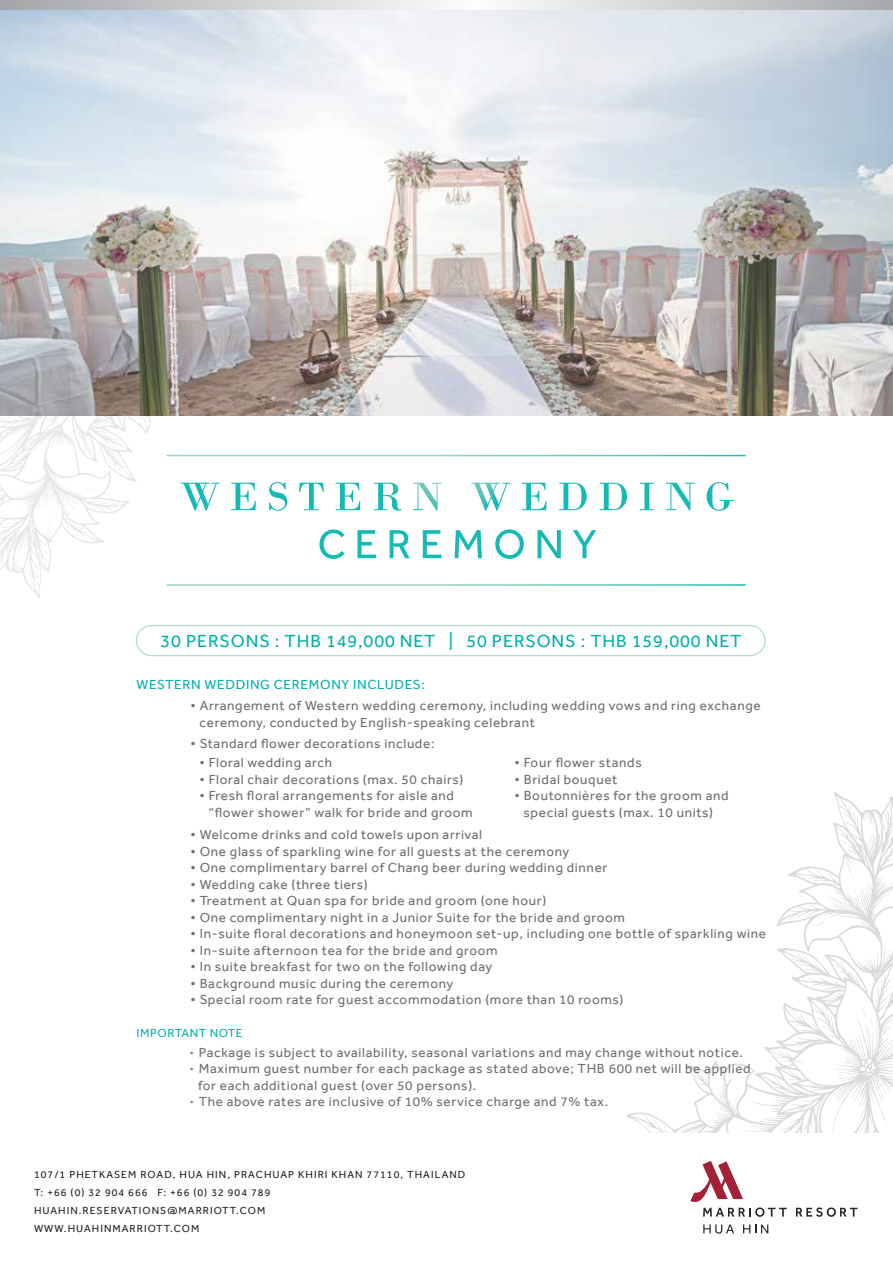
<style>
.page{position:relative;width:893px;height:1263px;background:#fff}
.page>*{position:absolute;margin:0;border:0;box-sizing:border-box;transform-origin:0 0}
.t1{font:18px "Effra";letter-spacing:.05em;color:#00b0ad}
.t2{font:13.5px/16.5px "Effra";letter-spacing:.05em;color:#6d6e71}
.t3{font:13.5px "Effra";letter-spacing:.05em;color:#00b0ad}
.t4{font:12px "Effra";letter-spacing:.05em;color:#00b0ad}
.t5{font:10.5px/18px "Effra";letter-spacing:.1em;color:#231f20}
.s1{font-family:"Quark"}
</style>
<div class="page">
<svg style="left:627px;top:792px;width:266px;height:340px"></svg>
<svg style="left:711px;top:1099px;width:7px;height:4px"></svg>
<svg style="left:847px;top:1008px;width:26px;height:54px"></svg>
<svg style="left:873px;top:1100px;width:2px;height:6px"></svg>
<svg style="left:817px;top:921px;width:8px;height:6px"></svg>
<svg style="left:840px;top:897px;width:7px;height:5px"></svg>
<svg style="left:868px;top:840px;width:3px;height:6px"></svg>
<svg style="left:859px;top:1126px;width:4px;height:6px"></svg>
<svg style="left:835px;top:965px;width:6px;height:4px"></svg>
<svg style="left:690px;top:1161px;width:97px;height:56px"></svg>
<svg style="left:703px;top:1224px;width:31px;height:9px"></svg>
<svg style="left:743px;top:1224px;width:25px;height:9px"></svg>
<svg style="left:796px;top:1207px;width:61px;height:10px"></svg>
<img style="left:0;top:9px;width:892px;height:407px">
<svg style="left:336px;top:483px;width:24px;height:27px"></svg>
<svg style="left:374px;top:483px;width:28px;height:27px"></svg>
<svg style="left:413px;top:483px;width:29px;height:28px"></svg>
<svg style="left:471px;top:483px;width:39px;height:28px"></svg>
<svg style="left:522px;top:483px;width:24px;height:27px"></svg>
<svg style="left:559px;top:483px;width:28px;height:27px"></svg>
<svg style="left:599px;top:483px;width:28px;height:27px"></svg>
<svg style="left:640px;top:483px;width:14px;height:27px"></svg>
<svg style="left:666px;top:483px;width:29px;height:28px"></svg>
<svg style="left:707px;top:482px;width:27px;height:29px"></svg>
<svg style="left:326px;top:529px;width:18px;height:30px"></svg>
<svg style="left:357px;top:530px;width:19px;height:28px"></svg>
<svg style="left:390px;top:530px;width:20px;height:28px"></svg>
<svg style="left:423px;top:530px;width:18px;height:28px"></svg>
<svg style="left:455px;top:530px;width:27px;height:28px"></svg>
<svg style="left:495px;top:529px;width:29px;height:30px"></svg>
<svg style="left:537px;top:530px;width:24px;height:28px"></svg>
<svg style="left:573px;top:530px;width:23px;height:28px"></svg>
<div style="left:136px;top:625px;width:630px;height:31px;border:2px solid #99d4c1;border-radius:15px"></div>
<svg style="left:0;top:416px;width:326px;height:182px"></svg>
<svg style="left:87px;top:488px;width:8px;height:3px"></svg>
<svg style="left:62px;top:501px;width:4px;height:5px"></svg>
<svg style="left:16px;top:432px;width:5px;height:4px"></svg>
<svg style="left:23px;top:541px;width:3px;height:6px"></svg>
<svg style="left:3px;top:447px;width:15px;height:11px"></svg>
<svg style="left:88px;top:445px;width:4px;height:6px"></svg>
<svg style="left:0;top:0;width:893px;height:9px"></svg>
<h1 class="t1" style="left:160px;top:630px;width:582px">30 PERSONS : THB 149,000 NET | 50 PERSONS : THB 159,000 NET</h1>
<p class="t3" style="left:137px;top:677px;width:290px">WESTERN WEDDING CEREMONY INCLUDES:</p>
<p class="t2" style="left:200px;top:697px;width:563px;text-indent:-9px">• Arrangement of Western wedding ceremony, including wedding vows and ring exchange ceremony, conducted by English-speaking celebrant</p>
<p class="t2" style="left:191px;top:735px;width:245px">• Standard flower decorations include:</p>
<p class="t2" style="left:200px;top:754px;width:134px">• Floral wedding arch</p>
<p class="t2" style="left:515px;top:754px;width:129px">• Four flower stands</p>
<p class="t2" style="left:200px;top:771px;width:265px">• Floral chair decorations (max. 50 chairs)</p>
<p class="t2" style="left:515px;top:771px;width:104px">• Bridal bouquet</p>
<p class="t2" style="left:200px;top:787px;width:256px">• Fresh floral arrangements for aisle and</p>
<p class="t2" style="left:515px;top:787px;width:215px">• Boutonnières for the groom and</p>
<p class="t2" style="left:209px;top:804px;width:266px">“flower shower” walk for bride and groom</p>
<p class="t2" style="left:524px;top:804px;width:191px">special guests (max. 10 units)</p>
<p class="t2" style="left:191px;top:826px;width:293px">• Welcome drinks and cold towels upon arrival</p>
<p class="t2" style="left:191px;top:843px;width:380px">• One glass of sparkling wine for all guests at the ceremony</p>
<p class="t2" style="left:191px;top:859px;width:418px">• One complimentary barrel of Chang beer during wedding dinner</p>
<p class="t2" style="left:191px;top:876px;width:179px">• Wedding cake (three tiers)</p>
<p class="t2" style="left:191px;top:892px;width:357px">• Treatment at Quan spa for bride and groom (one hour)</p>
<p class="t2" style="left:191px;top:909px;width:436px">• One complimentary night in a Junior Suite for the bride and groom</p>
<p class="t2" style="left:191px;top:925px;width:577px">• In-suite floral decorations and honeymoon set-up, including one bottle of sparkling wine</p>
<p class="t2" style="left:191px;top:942px;width:309px">• In-suite afternoon tea for the bride and groom</p>
<p class="t2" style="left:191px;top:958px;width:303px">• In suite breakfast for two on the following day</p>
<p class="t2" style="left:191px;top:975px;width:264px">• Background music during the ceremony</p>
<p class="t2" style="left:191px;top:991px;width:434px">• Special room rate for guest accommodation (more than 10 rooms)</p>
<p class="t4" style="left:137px;top:1026px;width:108px">IMPORTANT NOTE</p>
<p class="t2" style="left:191px;top:1044px;width:554px"><span class="s1">•</span> Package is subject to availability, seasonal variations and may change without notice.</p>
<p class="t2" style="left:198px;top:1060px;width:554px;text-indent:-8px"><span class="s1">•</span> Maximum guest number for each package as stated above; THB 600 net will be applied for each additional guest (over 50 persons).</p>
<p class="t2" style="left:191px;top:1093px;width:419px"><span class="s1">•</span> The above rates are inclusive of 10% service charge and 7% tax.</p>
<p class="t5" style="left:34px;top:1165px;width:433px">107/1 PHETKASEM ROAD, HUA HIN, PRACHUAP KHIRI KHAN 77110, THAILAND T: +66 (0) 32 904 666 F: +66 (0) 32 904 789<br>HUAHIN.RESERVATIONS@MARRIOTT.COM<br>WWW.HUAHINMARRIOTT.COM</p>
</div>
